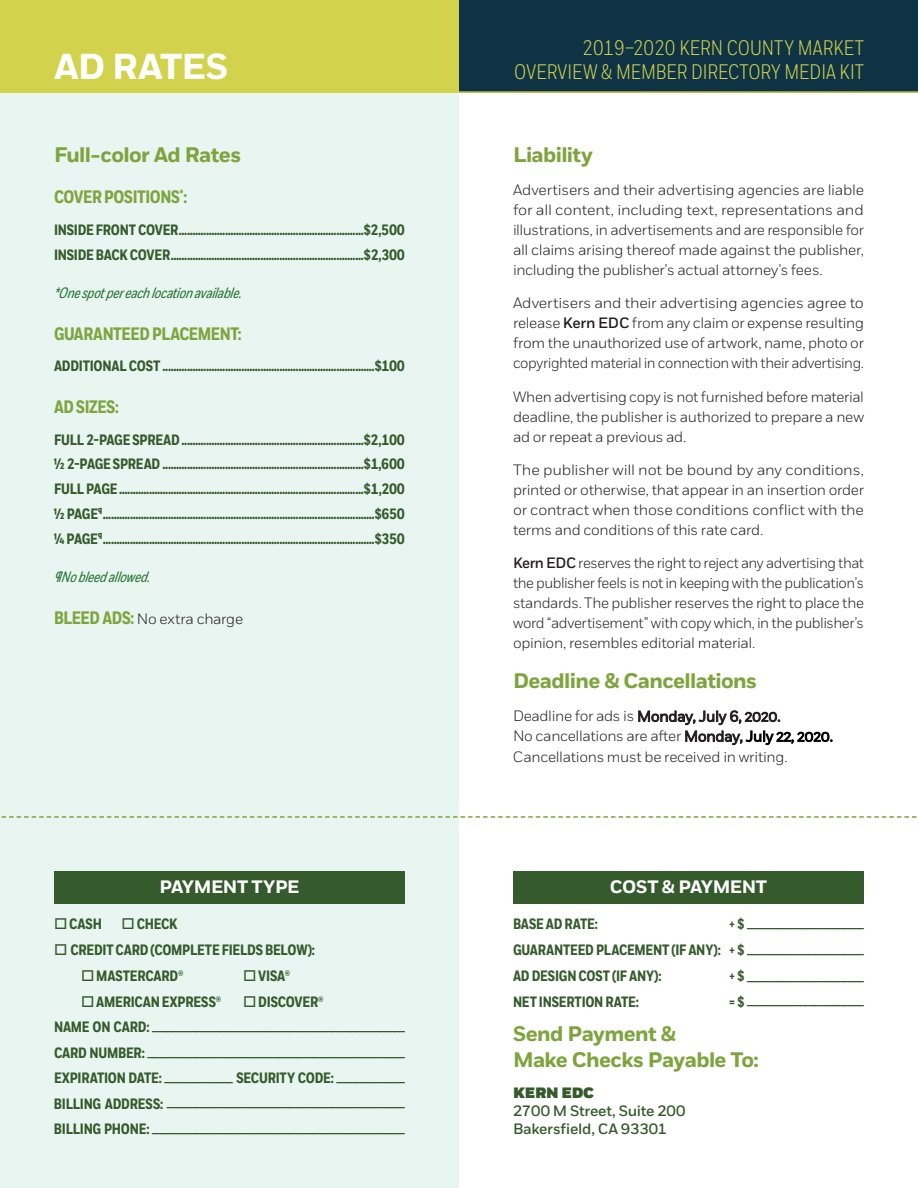
<style>
.page{position:relative;width:918px;height:1188px;background:#fff}
.page>*{position:absolute;margin:0;border:0;box-sizing:border-box;transform-origin:0 0}
.t1{font:700 36px "Fort";letter-spacing:-.025em;color:#fff}
.t2{font:700 21px/25.2px "Fort";letter-spacing:-.03em;color:#7ea43e}
.t3{font:300 21px "Fort Cond";color:#d3d24c}
.t4{font:700 18px "Fort Cond";letter-spacing:-.025em;color:#7ea43e}
.t5{font:700 18px "Fort";letter-spacing:-.025em;color:#fff}
.t6{font:700 15px "Fort Cond";letter-spacing:-.015em;color:#355b2c}
.t7{font:300 15px/20px "Fort";letter-spacing:-.025em;color:#231f20;text-align:justify}
.t8{font:500 15px "Fort Cond";color:#355b2c}
.t9{font:300 15px/20px "Fort";letter-spacing:-.025em;color:#231f20;text-align:justify;scale:.96 1}
.t10{font:300 15px/20px "Fort";letter-spacing:-.025em;color:#231f20;text-align:justify;scale:1.04 1}
.t11{font:italic 15px "Fort Cond";color:#267434}
.t12{font:500 15px/18px "Fort";letter-spacing:-.015em;color:#355b2c}
.s1{font-family:"Fort Cond";font-weight:700;font-size:18px;color:#7ea43e}
.s2{font-weight:700}
.s3{font-weight:500}
.s4{font-weight:400}
.s5{font-weight:400;color:#000}
.s6{font-weight:900}
</style>
<div class="page">
<div style="left:0;top:0;width:459px;height:1188px;background:#e8f5f0"></div>
<div style="left:0;top:0;width:918px;height:93px;background:#0d3345"></div>
<div style="left:0;top:0;width:459px;height:93px;background:#d3d24c"></div>
<div style="left:54px;top:871px;width:351px;height:32px;background:#355b2c"></div>
<div style="left:513px;top:871px;width:351px;height:32px;background:#355b2c"></div>
<svg style="left:1px;top:816px;width:916px;height:2px"></svg>
<hr style="left:0;top:91px;width:918px;height:2px;background:#d3d24c">
<p class="t3" style="left:582px;top:36px;width:283px">2019–2020 KERN COUNTY MARKET</p>
<p class="t1" style="left:54px;top:45px;width:176px">AD RATES</p>
<p class="t3" style="left:514px;top:60px;width:351px">OVERVIEW &amp; MEMBER DIRECTORY MEDIA KIT</p>
<p class="t2" style="left:54px;top:142px;width:189px">Full-color Ad Rates</p>
<p class="t4" style="left:54px;top:186px;width:135px">COVER POSITIONS<sup>*</sup>:</p>
<p class="t6" style="left:54px;top:221px;width:353px">INSIDE FRONT COVER....................................................................$2,500</p>
<p class="t6" style="left:54px;top:245px;width:353px">INSIDE BACK COVER.......................................................................$2,300</p>
<p class="t11" style="left:54px;top:284px;width:192px">*Onespotpereachlocationavailable.</p>
<p class="t4" style="left:54px;top:323px;width:189px">GUARANTEED PLACEMENT:</p>
<p class="t6" style="left:54px;top:357px;width:352px">ADDITIONAL COST ..............................................................................$100</p>
<p class="t4" style="left:54px;top:396px;width:66px">AD SIZES:</p>
<p class="t6" style="left:54px;top:430px;width:352px">FULL 2-PAGE SPREAD...................................................................$2,100</p>
<p class="t6" style="left:54px;top:455px;width:353px">1/2 2-PAGE SPREAD ..........................................................................$1,600</p>
<p class="t6" style="left:54px;top:480px;width:352px">FULL PAGE..........................................................................................$1,200</p>
<p class="t6" style="left:54px;top:505px;width:353px">1/2 PAGE<sup>¶</sup>....................................................................................................$650</p>
<p class="t6" style="left:54px;top:529px;width:352px">1/4 PAGE<sup>¶</sup>....................................................................................................$350</p>
<p class="t11" style="left:54px;top:568px;width:101px">¶Nobleedallowed.</p>
<p class="t7" style="left:54px;top:609px;width:191px"><span class="s1">BLEED ADS:</span> No extra charge</p>
<p class="t5" style="left:160px;top:876px;width:141px">PAYMENT TYPE</p>
<p class="t6" style="left:54px;top:914px;width:49px">□ CASH</p>
<p class="t6" style="left:122px;top:914px;width:58px">□ CHECK</p>
<p class="t6" style="left:54px;top:940px;width:263px">□ CREDIT CARD (COMPLETE FIELDS BELOW):</p>
<p class="t6" style="left:81px;top:967px;width:104px">□ MASTERCARD®</p>
<p class="t6" style="left:243px;top:967px;width:49px">□ VISA®</p>
<p class="t6" style="left:81px;top:993px;width:142px">□ AMERICAN EXPRESS®</p>
<p class="t6" style="left:243px;top:993px;width:82px">□ DISCOVER®</p>
<p class="t8" style="left:54px;top:1017px;width:352px"><span class="s2">NAME ON CARD:</span> ____________________________________________________</p>
<p class="t8" style="left:54px;top:1042px;width:352px"><span class="s2">CARD NUMBER:</span> _____________________________________________________</p>
<p class="t6" style="left:54px;top:1069px;width:352px">EXPIRATION DATE: <span class="s3">______________</span> SECURITY CODE: <span class="s3">______________</span></p>
<p class="t8" style="left:54px;top:1093px;width:352px"><span class="s2">BILLING ADDRESS:</span> _________________________________________________</p>
<p class="t8" style="left:54px;top:1118px;width:352px"><span class="s2">BILLING PHONE:</span> ____________________________________________________</p>
<p class="t2" style="left:513px;top:142px;width:81px">Liability</p>
<p class="t7" style="left:513px;top:180px;width:353px">Advertisers and their advertising agencies are liable for all content, including text, representations and illustrations, in advertisements and are responsible for all claims arising thereof made against the publisher, including the publisher’s actual attorney’s fees.</p>
<p class="t7" style="left:513px;top:293px;width:353px">Advertisers and their advertising agencies agree to release <span class="s3">Kern EDC</span> from any claim or expense resulting from the unauthorized use of artwork, name, photo or copyrighted material in connection with their advertising.</p>
<p class="t7" style="left:513px;top:387px;width:353px">When advertising copy is not furnished before material deadline, the publisher is authorized to prepare a new ad or repeat a previous ad.</p>
<p class="t10" style="left:513px;top:460px;width:339px">The publisher will not be bound by any conditions, printed or otherwise, that appear in an insertion order or contract when those conditions conflict with the terms and conditions of this rate card.</p>
<p class="t9" style="left:513px;top:553px;width:367px"><span class="s3">Kern EDC</span> reserves the right to reject any advertising that the publisher feels is not in keeping with the publication’s standards. The publisher reserves the right to place the word “advertisement” with copy which, in the publisher’s opinion, resembles editorial material.</p>
<p class="t2" style="left:513px;top:669px;width:245px">Deadline &amp; Cancellations</p>
<p class="t7" style="left:513px;top:706px;width:322px;text-align:left">Deadline for ads is <span class="s4">Monday, July 6, 2020.<br></span>No cancellations are after <span class="s4">Monday,</span> <span class="s5">July 22, 2020.<br></span>Cancellations must be received in writing.</p>
<p class="t5" style="left:610px;top:876px;width:159px">COST &amp; PAYMENT</p>
<p class="t6" style="left:513px;top:915px;width:87px">BASE AD RATE:</p>
<p class="t8" style="left:729px;top:914px;width:136px"><span class="s2">+ $</span> ________________________</p>
<p class="t6" style="left:513px;top:941px;width:352px">GUARANTEED PLACEMENT (IF ANY): + $ <span class="s3">________________________</span></p>
<p class="t6" style="left:513px;top:967px;width:150px">AD DESIGN COST (IF ANY):</p>
<p class="t8" style="left:729px;top:966px;width:136px"><span class="s2">+ $</span> ________________________</p>
<p class="t6" style="left:513px;top:992px;width:127px">NET INSERTION RATE:</p>
<p class="t8" style="left:729px;top:991px;width:136px"><span class="s2">= $</span> ________________________</p>
<p class="t2" style="left:513px;top:1022px;width:248px">Send Payment &amp;<br>Make Checks Payable To:</p>
<p class="t12" style="left:513px;top:1084px;width:174px"><span class="s6">KERN EDC<br></span>2700 M Street, Suite 200<br>Bakersfield, CA 93301</p>
</div>
